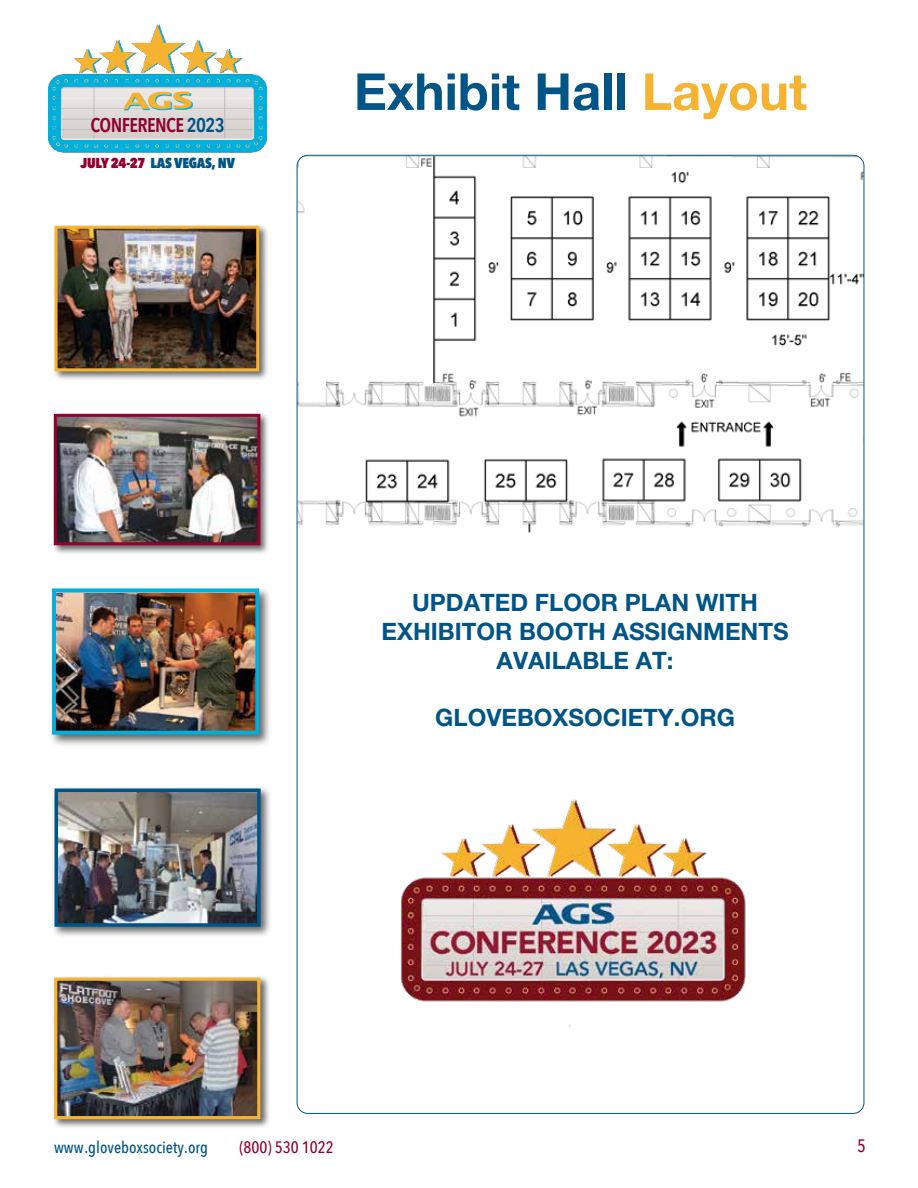
<style>
.page{position:relative;width:918px;height:1188px;background:#fff}
.page>*{position:absolute;margin:0;border:0;box-sizing:border-box;transform-origin:0 0}
.t1{font:700 51px "Helvetica Neue LT Pro";color:#005586}
.t2{font:700 24px/28.8px "Helvetica Neue LT Pro";color:#005586;text-align:center}
.t3{font:600 19.8px "Avenir Next Condensed";letter-spacing:-.03em;color:#92002d}
.t4{font:500 18px "Avenir Next Condensed";color:#92002d}
.t5{font:500 16.5px "Avenir Next Condensed";color:#005586}
.t6{font:500 16.5px "Avenir Next Condensed";color:#92002d}
.t7{font:800 14.4px "Avenir Next Condensed";letter-spacing:-.02em;color:#005586}
.s1{color:#005586}
.s2{color:#92002d}
.s3{color:#f6b331}
</style>
<div class="page">
<div style="left:51px;top:412px;width:219px;height:143px;background:#000;opacity:.6"></div>
<img style="left:58px;top:418px;width:198px;height:123px">
<div style="left:54px;top:414px;width:206px;height:131px;border:3px solid #92002d"></div>
<div style="left:52px;top:976px;width:218px;height:153px;background:#000;opacity:.6"></div>
<img style="left:58px;top:982px;width:198px;height:133px">
<div style="left:54px;top:978px;width:206px;height:141px;border:3px solid #f6b331"></div>
<div style="left:52px;top:223px;width:217px;height:158px;background:#000;opacity:.6"></div>
<img style="left:59px;top:230px;width:196px;height:137px">
<div style="left:55px;top:226px;width:204px;height:145px;border:3px solid #f6b331"></div>
<img style="left:297px;top:155px;width:567px;height:377px">
<div style="left:52px;top:786px;width:220px;height:152px;background:#000;opacity:.6"></div>
<img style="left:60px;top:794px;width:196px;height:128px">
<div style="left:55px;top:789px;width:206px;height:138px;border:4px solid #005586"></div>
<div style="left:49px;top:586px;width:223px;height:161px;background:#000;opacity:.6"></div>
<img style="left:57px;top:593px;width:197px;height:137px">
<div style="left:52px;top:588px;width:207px;height:147px;border:4px solid #00afdb"></div>
<img style="left:48px;top:24px;width:218px;height:129px">
<svg style="left:124px;top:93px;width:69px;height:17px"></svg>
<svg style="left:123px;top:91px;width:69px;height:18px"></svg>
<img style="left:401px;top:799px;width:345px;height:228px">
<p class="t3" style="left:91px;top:113px;width:136px">CONFERENCE <span class="s1">2023</span></p>
<p class="t7" style="left:80px;top:154px;width:156px"><span class="s2">JULY 24-27</span> LAS VEGAS, NV</p>
<h1 class="t1" style="left:354px;top:60px;width:455px">Exhibit Hall <span class="s3">Layout</span></h1>
<p class="t2" style="left:382px;top:588px;width:409px">UPDATED FLOOR PLAN WITH<br>EXHIBITOR BOOTH ASSIGNMENTS<br>AVAILABLE AT:</p>
<p class="t2" style="left:435px;top:703px;width:301px">GLOVEBOXSOCIETY.ORG</p>
<p class="t5" style="left:54px;top:1137px;width:156px">www .gloveboxsociety .org</p>
<p class="t6" style="left:239px;top:1137px;width:96px">(800) 530 1022</p>
<p class="t4" style="left:857px;top:1135px;width:10px">5</p>
</div>
